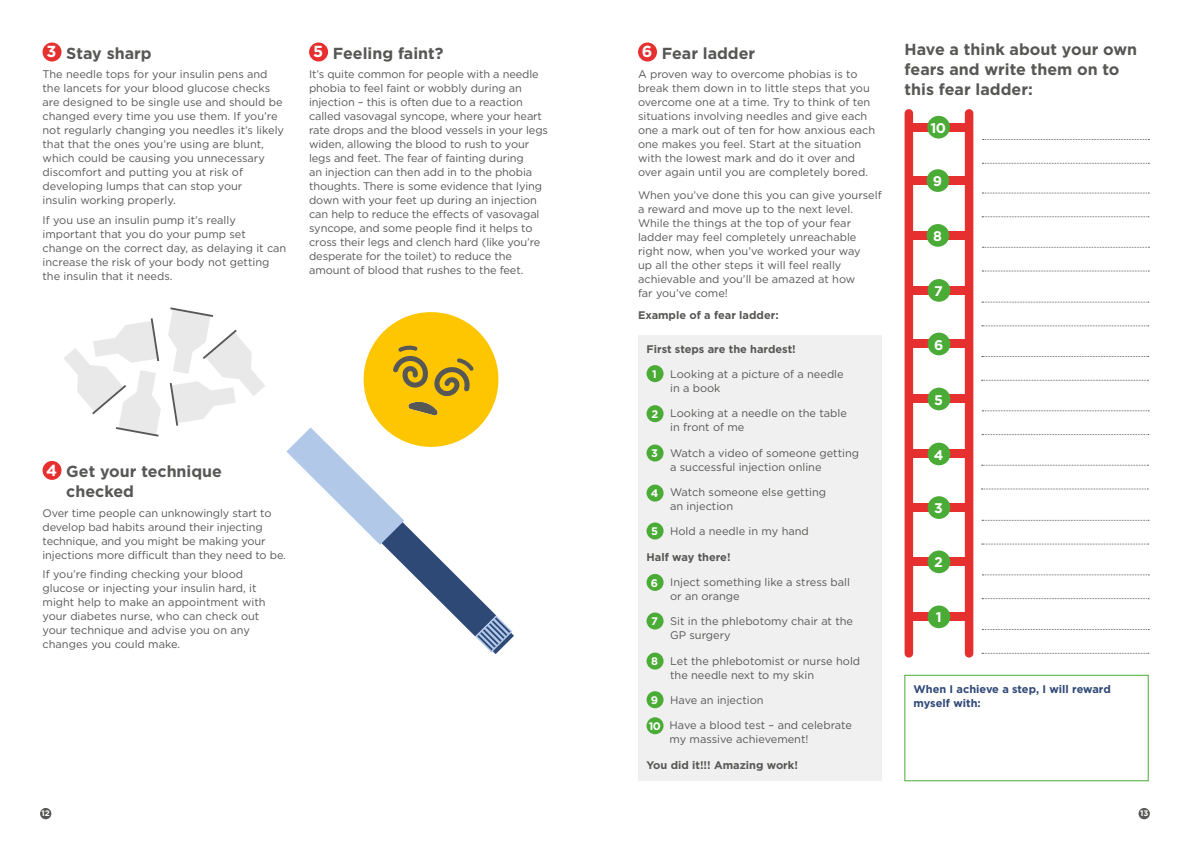
<style>
.page{position:relative;width:1191px;height:842px;background:#fff}
.page>*{position:absolute;margin:0;border:0;box-sizing:border-box;transform-origin:0 0}
.t1{font:700 16px/20px "Gotham";color:#575756}
.t2{font:700 14px "Gotham";color:#fff}
.t3{font:11px/14px "Gotham";color:#575756}
.t4{font:700 11px "Gotham";color:#575756}
.t5{font:700 11px/14px "Gotham";color:#2f4977}
.t6{font:700 8px "Gotham";color:#fff}
.s1{color:#fff}
.s2{font-weight:700;color:#fff}
</style>
<div class="page">
<div style="left:43px;top:43px;width:18px;height:18px;background:#e63030;border-radius:50%"></div>
<div style="left:43px;top:461px;width:18px;height:19px;background:#e63030;border-radius:50%"></div>
<div style="left:309px;top:43px;width:19px;height:18px;background:#e63030;border-radius:50%"></div>
<div style="left:638px;top:43px;width:19px;height:18px;background:#e63030;border-radius:50%"></div>
<div style="left:904px;top:675px;width:244px;height:106px;border:1px solid #4aab36"></div>
<div style="left:964px;top:109px;width:9px;height:549px;background:#e63030;border-radius:4px"></div>
<div style="left:904px;top:109px;width:9px;height:549px;background:#e63030;border-radius:4px"></div>
<div style="left:907px;top:613px;width:63px;height:8px;background:#e63030"></div>
<div style="left:907px;top:558px;width:63px;height:8px;background:#e63030"></div>
<div style="left:907px;top:503px;width:63px;height:9px;background:#e63030"></div>
<div style="left:907px;top:450px;width:63px;height:8px;background:#e63030"></div>
<div style="left:907px;top:395px;width:63px;height:8px;background:#e63030"></div>
<div style="left:907px;top:340px;width:63px;height:8px;background:#e63030"></div>
<div style="left:907px;top:286px;width:63px;height:9px;background:#e63030"></div>
<div style="left:906px;top:231px;width:63px;height:9px;background:#e63030"></div>
<div style="left:906px;top:176px;width:63px;height:9px;background:#e63030"></div>
<div style="left:907px;top:123px;width:62px;height:8px;background:#e63030"></div>
<div style="left:927px;top:116px;width:23px;height:23px;background:#4aab36;border-radius:50%"></div>
<div style="left:926px;top:169px;width:23px;height:23px;background:#4aab36;border-radius:50%"></div>
<div style="left:926px;top:224px;width:23px;height:23px;background:#4aab36;border-radius:50%"></div>
<div style="left:927px;top:279px;width:23px;height:23px;background:#4aab36;border-radius:50%"></div>
<div style="left:927px;top:333px;width:23px;height:22px;background:#4aab36;border-radius:50%"></div>
<div style="left:927px;top:388px;width:23px;height:22px;background:#4aab36;border-radius:50%"></div>
<div style="left:927px;top:443px;width:23px;height:22px;background:#4aab36;border-radius:50%"></div>
<div style="left:927px;top:496px;width:23px;height:23px;background:#4aab36;border-radius:50%"></div>
<div style="left:927px;top:550px;width:23px;height:23px;background:#4aab36;border-radius:50%"></div>
<div style="left:927px;top:605px;width:23px;height:23px;background:#4aab36;border-radius:50%"></div>
<svg style="left:982px;top:139px;width:167px;height:1px"></svg>
<svg style="left:982px;top:193px;width:167px;height:1px"></svg>
<svg style="left:982px;top:247px;width:167px;height:1px"></svg>
<svg style="left:982px;top:302px;width:167px;height:1px"></svg>
<svg style="left:981px;top:356px;width:167px;height:1px"></svg>
<svg style="left:982px;top:411px;width:167px;height:1px"></svg>
<svg style="left:981px;top:465px;width:167px;height:1px"></svg>
<svg style="left:982px;top:520px;width:167px;height:1px"></svg>
<svg style="left:982px;top:575px;width:167px;height:1px"></svg>
<svg style="left:982px;top:629px;width:167px;height:1px"></svg>
<svg style="left:982px;top:163px;width:167px;height:1px"></svg>
<svg style="left:982px;top:217px;width:167px;height:1px"></svg>
<svg style="left:982px;top:271px;width:167px;height:1px"></svg>
<svg style="left:981px;top:326px;width:167px;height:1px"></svg>
<svg style="left:981px;top:380px;width:167px;height:1px"></svg>
<svg style="left:982px;top:434px;width:166px;height:1px"></svg>
<svg style="left:981px;top:489px;width:167px;height:1px"></svg>
<svg style="left:981px;top:544px;width:167px;height:1px"></svg>
<svg style="left:982px;top:598px;width:167px;height:1px"></svg>
<svg style="left:982px;top:653px;width:166px;height:1px"></svg>
<svg style="left:64px;top:318px;width:97px;height:119px"></svg>
<svg style="left:168px;top:307px;width:97px;height:119px"></svg>
<div style="left:638px;top:335px;width:244px;height:446px;background:#f0f0f0"></div>
<div style="left:646px;top:365px;width:17px;height:17px;background:#4aab36;border-radius:50%"></div>
<div style="left:646px;top:405px;width:17px;height:17px;background:#4aab36;border-radius:50%"></div>
<div style="left:646px;top:444px;width:17px;height:17px;background:#4aab36;border-radius:50%"></div>
<div style="left:646px;top:485px;width:17px;height:17px;background:#4aab36;border-radius:50%"></div>
<div style="left:646px;top:522px;width:17px;height:17px;background:#4aab36;border-radius:50%"></div>
<div style="left:646px;top:574px;width:17px;height:17px;background:#4aab36;border-radius:50%"></div>
<div style="left:646px;top:612px;width:17px;height:17px;background:#4aab36;border-radius:50%"></div>
<div style="left:646px;top:653px;width:17px;height:17px;background:#4aab36;border-radius:50%"></div>
<div style="left:646px;top:691px;width:17px;height:17px;background:#4aab36;border-radius:50%"></div>
<div style="left:646px;top:717px;width:17px;height:17px;background:#4aab36;border-radius:50%"></div>
<svg style="left:286px;top:312px;width:228px;height:342px"></svg>
<div style="left:1138px;top:808px;width:11px;height:11px;background:#575756;border-radius:50%"></div>
<div style="left:40px;top:808px;width:11px;height:11px;background:#575756;border-radius:50%"></div>
<h1 class="t1" style="left:47px;top:43px;width:107px"><span class="s1">3</span> Stay sharp</h1>
<p class="t3" style="left:43px;top:67px;width:243px">The needle tops for your insulin pens and the lancets for your blood glucose checks are designed to be single use and should be changed every time you use them. If you’re not regularly changing you needles it’s likely that that the ones you’re using are blunt, which could be causing you unnecessary discomfort and putting you at risk of developing lumps that can stop your<br>insulin working properly.</p>
<p class="t3" style="left:43px;top:213px;width:245px">If you use an insulin pump it’s really important that you do your pump set change on the correct day, as delaying it can increase the risk of your body not getting the insulin that it needs.</p>
<h1 class="t1" style="left:313px;top:43px;width:132px"><span class="s1">5</span> Feeling faint?</h1>
<p class="t3" style="left:309px;top:67px;width:240px">It’s quite common for people with a needle phobia to feel faint or wobbly during an injection – this is often due to a reaction called vasovagal syncope, where your heart rate drops and the blood vessels in your legs widen, allowing the blood to rush to your legs and feet. The fear of fainting during<br>an injection can then add in to the phobia thoughts. There is some evidence that lying down with your feet up during an injection can help to reduce the effects of vasovagal syncope, and some people find it helps to cross their legs and clench hard (like you’re desperate for the toilet) to reduce the amount of blood that rushes to the feet.</p>
<h1 class="t1" style="left:66px;top:461px;width:157px;text-indent:-20px"><span class="s1">4</span> Get your technique checked</h1>
<p class="t3" style="left:43px;top:505px;width:245px">Over time people can unknowingly start to develop bad habits around their injecting technique, and you might be making your injections more difficult than they need to be.</p>
<p class="t3" style="left:43px;top:567px;width:224px">If you’re finding checking your blood glucose or injecting your insulin hard, it might help to make an appointment with your diabetes nurse, who can check out your technique and advise you on any changes you could make.</p>
<h1 class="t1" style="left:641px;top:43px;width:115px"><span class="s1">6</span> Fear ladder</h1>
<p class="t3" style="left:638px;top:67px;width:239px">A proven way to overcome phobias is to break them down in to little steps that you overcome one at a time. Try to think of ten situations involving needles and give each one a mark out of ten for how anxious each one makes you feel. Start at the situation with the lowest mark and do it over and over again until you are completely bored.</p>
<p class="t3" style="left:638px;top:188px;width:245px">When you’ve done this you can give yourself a reward and move up to the next level.<br>While the things at the top of your fear ladder may feel completely unreachable right now, when you’ve worked your way<br>up all the other steps it will feel really achievable and you’ll be amazed at how<br>far you’ve come!</p>
<p class="t4" style="left:638px;top:308px;width:142px">Example of a fear ladder:</p>
<p class="t4" style="left:646px;top:341px;width:151px">First steps are the hardest!</p>
<p class="t3" style="left:670px;top:367px;width:175px;text-indent:-18px"><span class="s2">1</span> Looking at a picture of a needle in a book</p>
<p class="t3" style="left:670px;top:406px;width:178px;text-indent:-19px"><span class="s2">2</span> Looking at a needle on the table in front of me</p>
<p class="t3" style="left:670px;top:445px;width:190px;text-indent:-19px"><span class="s2">3</span> Watch a video of someone getting a successful injection online</p>
<p class="t3" style="left:670px;top:485px;width:157px;text-indent:-19px"><span class="s2">4</span> Watch someone else getting an injection</p>
<p class="t3" style="left:651px;top:524px;width:159px"><span class="s2">5</span> Hold a needle in my hand</p>
<p class="t4" style="left:646px;top:549px;width:86px">Half way there!</p>
<p class="t3" style="left:670px;top:575px;width:181px;text-indent:-19px"><span class="s2">6</span> Inject something like a stress ball or an orange</p>
<p class="t3" style="left:670px;top:614px;width:184px;text-indent:-19px"><span class="s2">7</span> Sit in the phlebotomy chair at the<br>GP surgery</p>
<p class="t3" style="left:670px;top:653px;width:191px;text-indent:-19px"><span class="s2">8</span> Let the phlebotomist or nurse hold the needle next to my skin</p>
<p class="t3" style="left:651px;top:693px;width:114px"><span class="s2">9</span> Have an injection</p>
<p class="t3" style="left:669px;top:718px;width:184px;text-indent:-21px"><span class="s2">10</span> Have a blood test – and celebrate my massive achievement!</p>
<p class="t4" style="left:646px;top:757px;width:153px">You did it!!! Amazing work!</p>
<h1 class="t1" style="left:904px;top:40px;width:234px">Have a think about your own fears and write them on to this fear ladder:</h1>
<p class="t2" style="left:930px;top:119px;width:17px">10</p>
<p class="t2" style="left:933px;top:172px;width:11px">9</p>
<p class="t2" style="left:933px;top:227px;width:10px">8</p>
<p class="t2" style="left:934px;top:282px;width:10px">7</p>
<p class="t2" style="left:934px;top:335px;width:11px">6</p>
<p class="t2" style="left:934px;top:390px;width:10px">5</p>
<p class="t2" style="left:933px;top:445px;width:11px">4</p>
<p class="t2" style="left:934px;top:499px;width:10px">3</p>
<p class="t2" style="left:934px;top:553px;width:10px">2</p>
<p class="t2" style="left:935px;top:608px;width:7px">1</p>
<p class="t5" style="left:913px;top:682px;width:199px">When I achieve a step, I will reward myself with:</p>
<p class="t6" style="left:42px;top:808px;width:10px">12</p>
<p class="t6" style="left:1140px;top:808px;width:10px">13</p>
</div>
